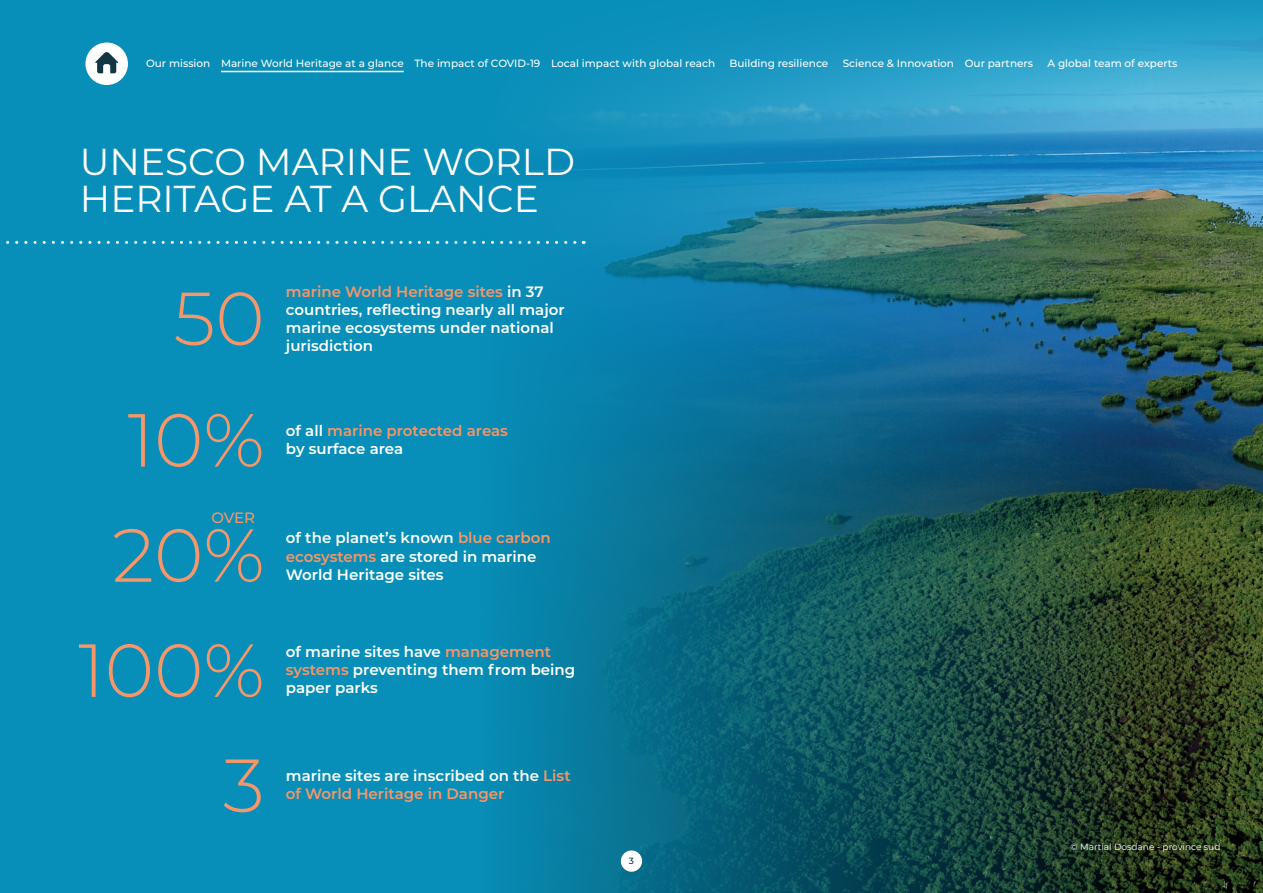
<style>
.page{position:relative;width:1263px;height:893px;background:#078fb9}
.page>*{position:absolute;margin:0;border:0;box-sizing:border-box;transform-origin:0 0}
.t1{font:300 75px/121.5px "Montserrat";color:#f79668;text-align:right}
.t2{font:37.5px/37.5px "Montserrat";color:#fff}
.t3{font:600 15px/18px "Montserrat";color:#fff}
.t4{font:600 15px/18px "Montserrat";color:#f79668}
.t5{font:500 15px "Montserrat";color:#f79668}
.t6{font:500 10.5px "Montserrat";color:#fff}
.t7{font:9px "Montserrat";color:#fff}
.t8{font:500 9px "Montserrat";color:#143543}
.s1{color:#f79668}
.s2{color:#fff}
</style>
<div class="page">
<img style="left:511px;top:0;width:752px;height:893px">
<svg style="left:6px;top:241px;width:578px;height:3px"></svg>
<div style="left:621px;top:850px;width:21px;height:22px;background:#fff;border-radius:50%"></div>
<div style="left:85px;top:43px;width:43px;height:42px;background:#fff;border-radius:50%"></div>
<svg style="left:95px;top:52px;width:23px;height:21px"></svg>
<hr style="left:221px;top:71px;width:183px;height:1px;background:#fff">
<p class="t6" style="left:146px;top:55px;width:571px">Our mission Marine World Heritage at a glance The impact of COVID-19 Local impact with global reach</p>
<p class="t6" style="left:729px;top:55px;width:100px">Building resilience</p>
<p class="t6" style="left:843px;top:55px;width:192px">Science &amp; Innovation Our partners</p>
<p class="t6" style="left:1047px;top:55px;width:132px">A global team of experts</p>
<h2 class="t2" style="left:80px;top:141px;width:497px">UNESCO MARINE WORLD<br>HERITAGE AT A GLANCE</h2>
<h1 class="t1" style="left:128px;top:255px;width:139px">50<br>10%</h1>
<p class="t5" style="left:211px;top:507px;width:45px">OVER</p>
<h1 class="t1" style="left:112px;top:492px;width:154px">20%</h1>
<p class="t3" style="left:286px;top:282px;width:280px"><span class="s1">marine World Heritage sites</span> in 37 countries, reflecting nearly all major marine ecosystems under national jurisdiction</p>
<p class="t4" style="left:286px;top:421px;width:223px"><span class="s2">of all</span> marine protected areas <span class="s2">by surface area</span></p>
<p class="t3" style="left:286px;top:528px;width:266px">of the planet’s known <span class="s1">blue carbon ecosystems</span> are stored in marine<br>World Heritage sites</p>
<h1 class="t1" style="left:78px;top:610px;width:188px;line-height:115.2px">100%<br>3</h1>
<p class="t3" style="left:286px;top:642px;width:291px">of marine sites have <span class="s1">management systems</span> preventing them from being paper parks</p>
<p class="t3" style="left:286px;top:766px;width:286px">marine sites are inscribed on the <span class="s1">List of World Heritage in Danger</span></p>
<p class="t8" style="left:629px;top:855px;width:7px">3</p>
<p class="t7" style="left:1070px;top:841px;width:151px">© Martial Dosdane - province sud</p>
</div>
